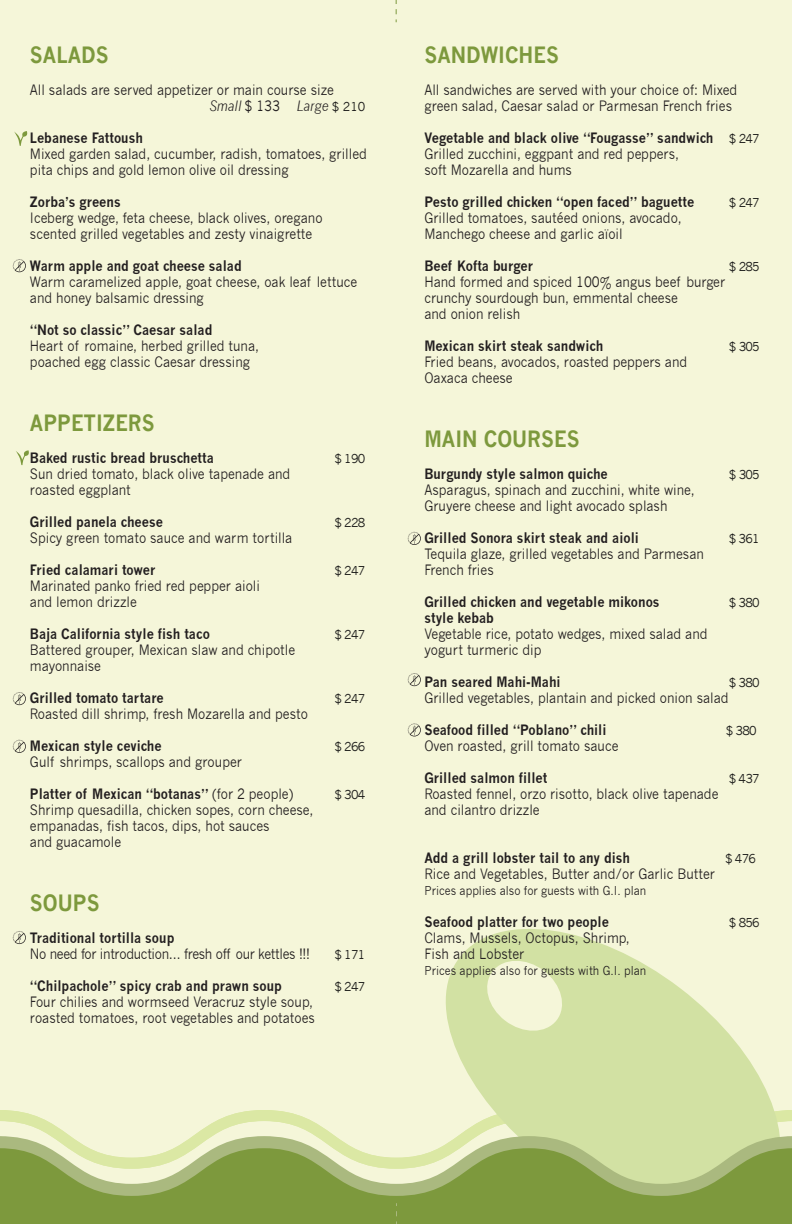
<style>
.page{position:relative;width:792px;height:1224px;background:#f5f6d9}
.page>*{position:absolute;margin:0;border:0;box-sizing:border-box;transform-origin:0 0}
.t1{font:700 22px "News Gothic";color:#7d993d;scale:.9 1}
.t2{font:14px/16px "News Gothic";color:#231f20;scale:.9 1}
.t3{font:700 14px "News Gothic";color:#231f20;scale:.9 1}
.t4{font:14px "News Gothic";letter-spacing:-.025em;color:#231f20;scale:.9 1}
.t5{font:12px "News Gothic";letter-spacing:-.06em;color:#1d1d1b}
.t6{font:12px "News Gothic";color:#231f20;scale:.9 1}
.s1{font-style:italic}
.s2{font-size:12px;color:#1d1d1b}
.s3{font-weight:400}
.s4{font-weight:700}
</style>
<div class="page">
<svg style="left:0;top:1110px;width:335px;height:26px"></svg>
<svg style="left:445px;top:929px;width:347px;height:207px;fill:#d2e1a3"></svg>
<div style="left:0;top:1196px;width:792px;height:28px;background:#7d993d"></div>
<svg style="left:0;top:1136px;width:792px;height:60px"></svg>
<svg style="left:14px;top:131px;width:14px;height:15px"></svg>
<svg style="left:16px;top:450px;width:13px;height:15px"></svg>
<svg style="left:396px;top:1203px;width:1px;height:21px"></svg>
<svg style="left:396px;top:0;width:1px;height:22px"></svg>
<svg style="left:13px;top:259px;width:13px;height:13px"></svg>
<svg style="left:13px;top:692px;width:13px;height:13px"></svg>
<svg style="left:13px;top:740px;width:13px;height:13px"></svg>
<svg style="left:13px;top:931px;width:13px;height:13px"></svg>
<svg style="left:408px;top:723px;width:13px;height:13px"></svg>
<svg style="left:408px;top:673px;width:13px;height:13px"></svg>
<svg style="left:408px;top:532px;width:13px;height:13px"></svg>
<h1 class="t1" style="left:30px;top:41px;width:89px">SALADS</h1>
<p class="t2" style="left:210px;top:82px;width:175px;text-indent:-180px">All salads are served appetizer or main course size<br><span class="s1">Small</span> $ 133 <span class="s1">Large</span> <span class="s2">$ 210</span></p>
<p class="t3" style="left:30px;top:129px;width:127px">Lebanese Fattoush</p>
<p class="t2" style="left:30px;top:146px;width:376px">Mixed garden salad, cucumber, radish, tomatoes, grilled pita chips and gold lemon olive oil dressing</p>
<p class="t3" style="left:30px;top:193px;width:102px">Zorba’s greens</p>
<p class="t2" style="left:30px;top:210px;width:327px">Iceberg wedge, feta cheese, black olives, oregano scented grilled vegetables and zesty vinaigrette</p>
<p class="t3" style="left:30px;top:257px;width:237px">Warm apple and goat cheese salad</p>
<p class="t2" style="left:30px;top:274px;width:365px">Warm caramelized apple, goat cheese, oak leaf lettuce and honey balsamic dressing</p>
<p class="t3" style="left:30px;top:321px;width:204px">“Not so classic” Caesar salad</p>
<p class="t2" style="left:30px;top:338px;width:256px">Heart of romaine, herbed grilled tuna, poached egg classic Caesar dressing</p>
<h1 class="t1" style="left:30px;top:409px;width:140px">APPETIZERS</h1>
<p class="t3" style="left:30px;top:449px;width:206px">Baked rustic bread bruschetta</p>
<p class="t5" style="left:334px;top:452px;width:32px">$ 190</p>
<p class="t2" style="left:30px;top:466px;width:291px">Sun dried tomato, black olive tapenade and roasted eggplant</p>
<p class="t3" style="left:30px;top:513px;width:149px">Grilled panela cheese</p>
<p class="t5" style="left:334px;top:516px;width:32px">$ 228</p>
<p class="t2" style="left:30px;top:530px;width:293px">Spicy green tomato sauce and warm tortilla</p>
<p class="t3" style="left:30px;top:561px;width:141px">Fried calamari tower</p>
<p class="t5" style="left:334px;top:564px;width:32px">$ 247</p>
<p class="t2" style="left:30px;top:578px;width:257px">Marinated panko fried red pepper aioli and lemon drizzle</p>
<p class="t3" style="left:30px;top:625px;width:201px">Baja California style fish taco</p>
<p class="t5" style="left:334px;top:628px;width:32px">$ 247</p>
<p class="t2" style="left:30px;top:642px;width:296px">Battered grouper, Mexican slaw and chipotle mayonnaise</p>
<p class="t3" style="left:30px;top:689px;width:150px">Grilled tomato tartare</p>
<p class="t5" style="left:334px;top:692px;width:32px">$ 247</p>
<p class="t2" style="left:30px;top:706px;width:310px">Roasted dill shrimp, fresh Mozarella and pesto</p>
<p class="t3" style="left:30px;top:737px;width:148px">Mexican style ceviche</p>
<p class="t5" style="left:334px;top:740px;width:32px">$ 266</p>
<p class="t2" style="left:30px;top:754px;width:237px">Gulf shrimps, scallops and grouper</p>
<p class="t3" style="left:30px;top:785px;width:294px">Platter of Mexican “botanas” <span class="s3">(for 2 people)</span></p>
<p class="t5" style="left:334px;top:788px;width:32px">$ 304</p>
<p class="t2" style="left:30px;top:802px;width:316px">Shrimp quesadilla, chicken sopes, corn cheese, empanadas, fish tacos, dips, hot sauces<br>and guacamole</p>
<h1 class="t1" style="left:30px;top:889px;width:79px">SOUPS</h1>
<p class="t3" style="left:30px;top:929px;width:162px">Traditional tortilla soup</p>
<p class="t4" style="left:30px;top:946px;width:313px">No need for introduction… fresh off our kettles !!!</p>
<p class="t5" style="left:334px;top:948px;width:32px">$ 171</p>
<p class="t3" style="left:30px;top:977px;width:282px">“Chilpachole” spicy crab and prawn soup</p>
<p class="t5" style="left:334px;top:980px;width:32px">$ 247</p>
<p class="t2" style="left:30px;top:994px;width:318px">Four chilies and wormseed Veracruz style soup, roasted tomatoes, root vegetables and potatoes</p>
<h1 class="t1" style="left:424px;top:41px;width:151px">SANDWICHES</h1>
<p class="t2" style="left:424px;top:82px;width:349px">All sandwiches are served with your choice of: Mixed green salad, Caesar salad or Parmesan French fries</p>
<p class="t2" style="left:424px;top:130px;width:374px"><span class="s4">Vegetable and black olive “Fougasse” sandwich</span> <span class="s2">$ 247<br></span>Grilled zucchini, eggpant and red peppers,<br>soft Mozarella and hums</p>
<p class="t3" style="left:424px;top:193px;width:301px">Pesto grilled chicken “open faced” baguette</p>
<p class="t5" style="left:729px;top:196px;width:32px">$ 247</p>
<p class="t2" style="left:424px;top:210px;width:287px">Grilled tomatoes, sautéed onions, avocado,<br>Manchego cheese and garlic aïoil</p>
<p class="t3" style="left:424px;top:257px;width:122px">Beef Kofta burger</p>
<p class="t5" style="left:729px;top:260px;width:32px">$ 285</p>
<p class="t2" style="left:424px;top:274px;width:336px">Hand formed and spiced 100% angus beef burger crunchy sourdough bun, emmental cheese<br>and onion relish</p>
<p class="t3" style="left:424px;top:337px;width:200px">Mexican skirt steak sandwich</p>
<p class="t5" style="left:729px;top:340px;width:32px">$ 305</p>
<p class="t2" style="left:424px;top:354px;width:294px">Fried beans, avocados, roasted peppers and<br>Oaxaca cheese</p>
<h1 class="t1" style="left:424px;top:425px;width:174px">MAIN COURSES</h1>
<p class="t3" style="left:424px;top:465px;width:205px">Burgundy style salmon quiche</p>
<p class="t5" style="left:729px;top:468px;width:32px">$ 305</p>
<p class="t2" style="left:424px;top:482px;width:302px">Asparagus, spinach and zucchini, white wine,<br>Gruyere cheese and light avocado splash</p>
<p class="t3" style="left:424px;top:529px;width:240px">Grilled Sonora skirt steak and aioli</p>
<p class="t5" style="left:729px;top:532px;width:32px">$ 361</p>
<p class="t2" style="left:424px;top:546px;width:312px">Tequila glaze, grilled vegetables and Parmesan<br>French fries</p>
<p class="t3" style="left:424px;top:593px;width:263px">Grilled chicken and vegetable mikonos</p>
<p class="t5" style="left:729px;top:596px;width:32px">$ 380</p>
<p class="t3" style="left:424px;top:609px;width:79px">style kebab</p>
<p class="t2" style="left:424px;top:626px;width:316px">Vegetable rice, potato wedges, mixed salad and yogurt turmeric dip</p>
<p class="t3" style="left:424px;top:673px;width:153px">Pan seared Mahi-Mahi</p>
<p class="t5" style="left:729px;top:676px;width:32px">$ 380</p>
<p class="t2" style="left:424px;top:690px;width:339px">Grilled vegetables, plantain and picked onion salad</p>
<p class="t3" style="left:424px;top:721px;width:204px">Seafood filled “Poblano” chili</p>
<p class="t5" style="left:726px;top:724px;width:32px">$ 380</p>
<p class="t2" style="left:424px;top:738px;width:217px">Oven roasted, grill tomato sauce</p>
<p class="t3" style="left:424px;top:769px;width:138px">Grilled salmon fillet</p>
<p class="t5" style="left:729px;top:772px;width:32px">$ 437</p>
<p class="t2" style="left:424px;top:786px;width:328px">Roasted fennel, orzo risotto, black olive tapenade and cilantro drizzle</p>
<p class="t3" style="left:424px;top:849px;width:230px">Add a grill lobster tail to any dish</p>
<p class="t5" style="left:725px;top:852px;width:32px">$ 476</p>
<p class="t2" style="left:424px;top:866px;width:324px">Rice and Vegetables, Butter and/or Garlic Butter</p>
<p class="t6" style="left:424px;top:884px;width:248px">Prices applies also for guests with G.I. plan</p>
<p class="t3" style="left:424px;top:913px;width:207px">Seafood platter for two people</p>
<p class="t5" style="left:729px;top:916px;width:32px">$ 856</p>
<p class="t2" style="left:424px;top:930px;width:230px">Clams, Mussels, Octopus, Shrimp,<br>Fish and Lobster</p>
<p class="t6" style="left:424px;top:964px;width:248px">Prices applies also for guests with G.I. plan</p>
</div>
